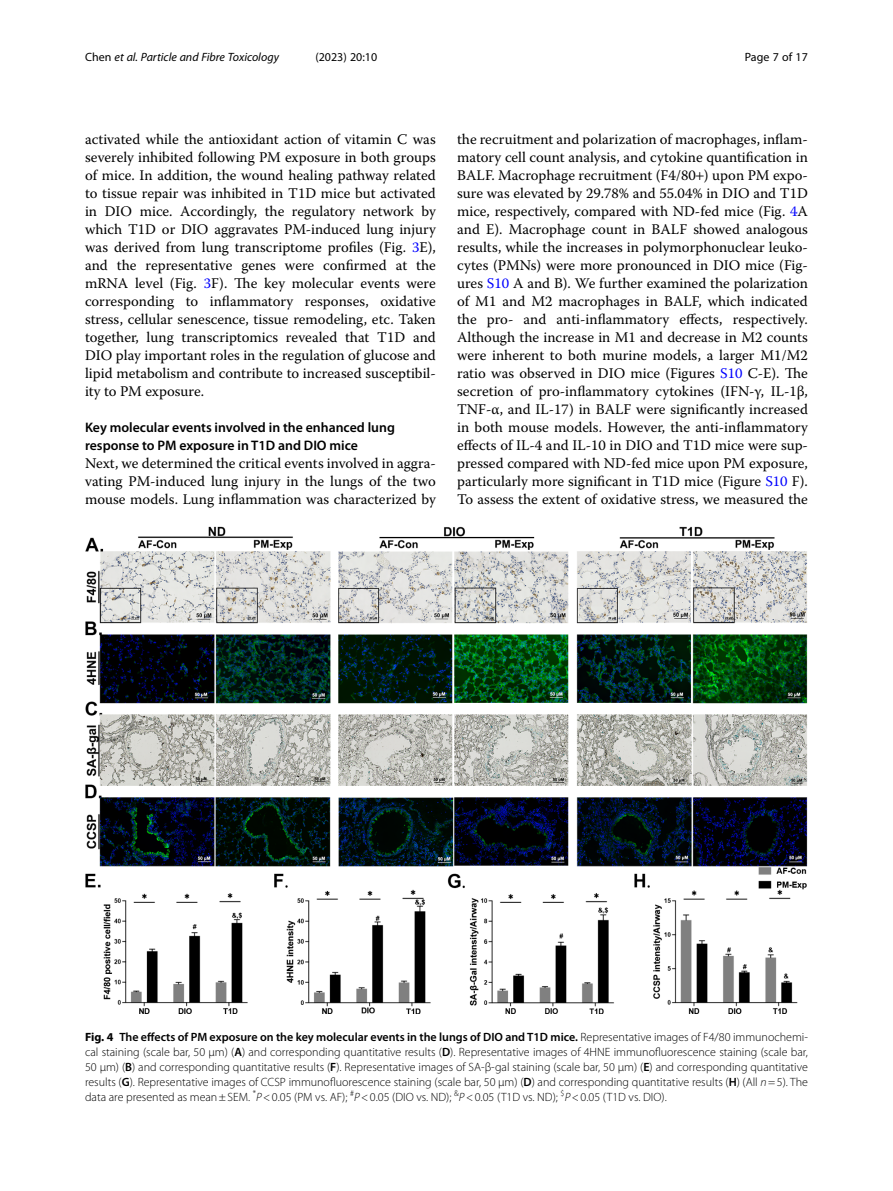
<style>
.page{position:relative;width:893px;height:1191px;background:#fff}
.page>*{position:absolute;margin:0;border:0;box-sizing:border-box;transform-origin:0 0}
.Body_Text{font:14.7px/18px "Warnock Pro";color:#000;text-align:justify}
.Body_Text_Indent{font:14.7px/18px "Warnock Pro";color:#000;text-align:justify}
.Head_2{font:600 13.8px/18px "Myriad Pro";color:#000}
.Figure_Caption{font:300 12px/15px "Myriad Pro";color:#000;text-align:justify}
.t1{font:italic 12px "Myriad Pro";color:#000}
.t2{font:12px "Myriad Pro";color:#000}
.s1{font-style:normal}
.s2{color:#00f}
.s3{font-weight:700}
.s4{font-weight:600}
.s5{font-style:italic}
</style>
<div class="page">
<img style="left:85px;top:526px;width:723px;height:488px">
<p class="t1" style="left:85px;top:50px;width:195px"><span class="s1">Chen</span> et al. Particle and Fibre Toxicology</p>
<p class="t2" style="left:315px;top:50px;width:63px">(2023) 20:10</p>
<p class="t2" style="left:745px;top:50px;width:65px">Page 7 of 17</p>
<p class="Body_Text_Indent" style="left:85px;top:130px;width:352px">activated while the antioxidant action of vitamin C was severely inhibited following PM exposure in both groups of mice. In addition, the wound healing pathway related to tissue repair was inhibited in T1D mice but activated in DIO mice. Accordingly, the regulatory network by which T1D or DIO aggravates PM-induced lung injury was derived from lung transcriptome profiles (Fig. <span class="s2">3</span>E), and the representative genes were confirmed at the mRNA level (Fig. <span class="s2">3</span>F). The key molecular events were corresponding to inflammatory responses, oxidative stress, cellular senescence, tissue remodeling, etc. Taken together, lung transcriptomics revealed that T1D and DIO play important roles in the regulation of glucose and lipid metabolism and contribute to increased susceptibil&shy;ity to PM exposure.</p>
<p class="Head_2" style="left:85px;top:418px;width:311px">Key molecular events involved in the enhanced lung response to PM exposure in T1D and DIO mice</p>
<p class="Body_Text" style="left:85px;top:454px;width:352px">Next, we determined the critical events involved in aggra&shy;vating PM-induced lung injury in the lungs of the two mouse models. Lung inflammation was characterized by</p>
<p class="Body_Text" style="left:457px;top:130px;width:352px">the recruitment and polarization of macrophages, inflam&shy;matory cell count analysis, and cytokine quantification in BALF. Macrophage recruitment (F4/80 ) upon PM expo&shy;sure was elevated by 29.78% and 55.04% in DIO and T1D mice, respectively, compared with ND-fed mice (Fig. <span class="s2">4</span>A and E). Macrophage count in BALF showed analogous results, while the increases in polymorphonuclear leuko&shy;cytes (PMNs) were more pronounced in DIO mice (Fig&shy;ures <span class="s2">S10</span> A and B). We further examined the polarization of M1 and M2 macrophages in BALF, which indicated the pro- and anti-inflammatory effects, respectively.<br>Although the increase in M1 and decrease in M2 counts were inherent to both murine models, a larger M1/M2 ratio was observed in DIO mice (Figures <span class="s2">S10</span> C-E). The secretion of pro-inflammatory cytokines (IFN-γ, IL-1β, TNF-α, and IL-17) in BALF were significantly increased in both mouse models. However, the anti-inflammatory effects of IL-4 and IL-10 in DIO and T1D mice were sup&shy;pressed compared with ND-fed mice upon PM exposure, particularly more significant in T1D mice (Figure <span class="s2">S10</span> F).<br>To assess the extent of oxidative stress, we measured the</p>
<p class="Figure_Caption" style="left:85px;top:1029px;width:724px"><span class="s3">Fig. 4</span> <span class="s4">The effects of PM exposure on the key molecular events in the lungs of DIO and T1D mice.</span> Representative images of F4/80 immunochemi&shy;cal staining (scale bar, 50 μm) (<span class="s4">A</span>) and corresponding quantitative results (<span class="s4">D</span>). Representative images of 4HNE immunofluorescence staining (scale bar, 50 μm) (<span class="s4">B</span>) and corresponding quantitative results (<span class="s4">F</span>). Representative images of SA-β-gal staining (scale bar, 50 μm) (<span class="s4">E</span>) and corresponding quantitative results (<span class="s4">G</span>). Representative images of CCSP immunofluorescence staining (scale bar, 50 μm) (<span class="s4">D</span>) and corresponding quantitative results (<span class="s4">H</span>) (All <span class="s5">n</span>=5). The data are presented as mean±SEM. <sup>*</sup><span class="s5">P</span>&lt;0.05 (PM vs. AF); <sup>#</sup><span class="s5">P</span>&lt;0.05 (DIO vs. ND); <sup>&amp;</sup><span class="s5">P</span>&lt;0.05 (T1D vs. ND); <sup>$</sup><span class="s5">P</span>&lt;0.05 (T1D vs. DIO).</p>
</div>
